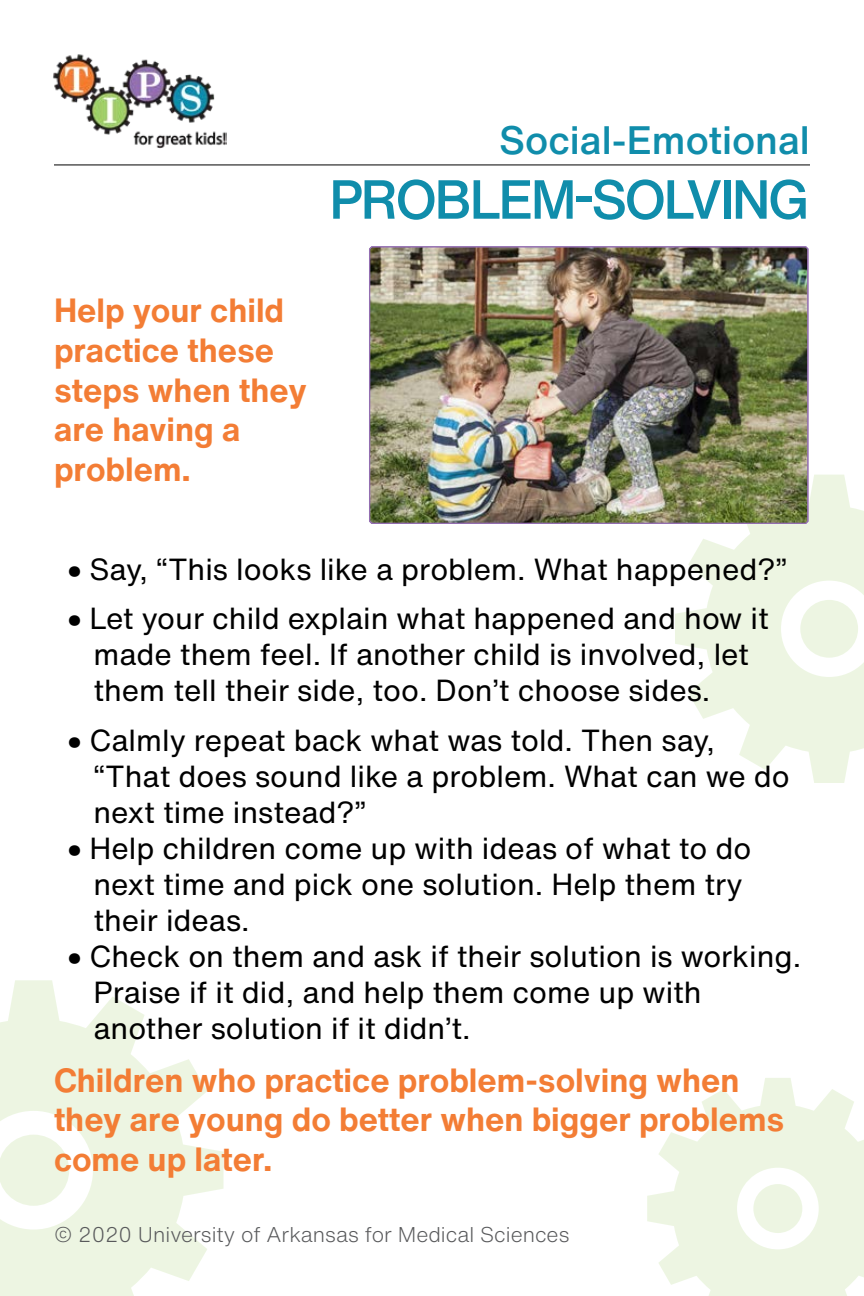
<style>
.page{position:relative;width:864px;height:1296px;background:#fff}
.page>*{position:absolute;margin:0;border:0;box-sizing:border-box;transform-origin:0 0}
.t1{font:500 54px "Helvetica Now Text";letter-spacing:-.05em;color:#108dab}
.t2{font:500 39px "Helvetica Now Text";color:#108dab}
.t3{font:700 33px/39.6px "Helvetica Now Text";color:#f37d35}
.t4{font:30px/36px "Helvetica Now Text";color:#000}
.t5{font:300 21px "Helvetica Now Text";color:#58595b}
.s1{font-weight:800}
</style>
<div class="page">
<img style="left:53px;top:54px;width:174px;height:95px">
<hr style="left:54px;top:164px;width:756px;height:1px;background:#000">
<svg style="left:0;top:980px;width:224px;height:316px;fill:#edf5e2"></svg>
<svg style="left:675px;top:475px;width:189px;height:308px;fill:#edf5e2"></svg>
<svg style="left:647px;top:1078px;width:217px;height:218px;fill:#edf5e2"></svg>
<img style="left:370px;top:247px;width:438px;height:276px">
<h2 class="t2" style="left:499px;top:111px;width:312px">Social-Emotional</h2>
<h1 class="t1" style="left:329px;top:159px;width:482px">PROBLEM-SOLVING</h1>
<p class="t3" style="left:54px;top:290px;width:254px">Help your child practice these steps when they are having a problem.</p>
<p class="t4" style="left:67px;top:550px;width:721px"><span class="s1">•</span> Say, “This looks like a problem. What happened?”</p>
<p class="t4" style="left:93px;top:600px;width:677px;text-indent:-26px"><span class="s1">•</span> Let your child explain what happened and how it made them feel. If another child is involved, let them tell their side, too. Don’t choose sides.</p>
<p class="t4" style="left:93px;top:721px;width:698px;text-indent:-26px"><span class="s1">•</span> Calmly repeat back what was told. Then say, “That does sound like a problem. What can we do next time instead?”</p>
<p class="t4" style="left:93px;top:829px;width:660px;text-indent:-26px"><span class="s1">•</span> Help children come up with ideas of what to do next time and pick one solution. Help them try their ideas.</p>
<p class="t4" style="left:93px;top:937px;width:709px;text-indent:-26px"><span class="s1">•</span> Check on them and ask if their solution is working.<br>Praise if it did, and help them come up with another solution if it didn’t.</p>
<p class="t3" style="left:54px;top:1060px;width:732px">Children who practice problem-solving when they are young do better when bigger problems come up later.</p>
<p class="t5" style="left:54px;top:1219px;width:517px">© 2020 University of Arkansas for Medical Sciences</p>
</div>
